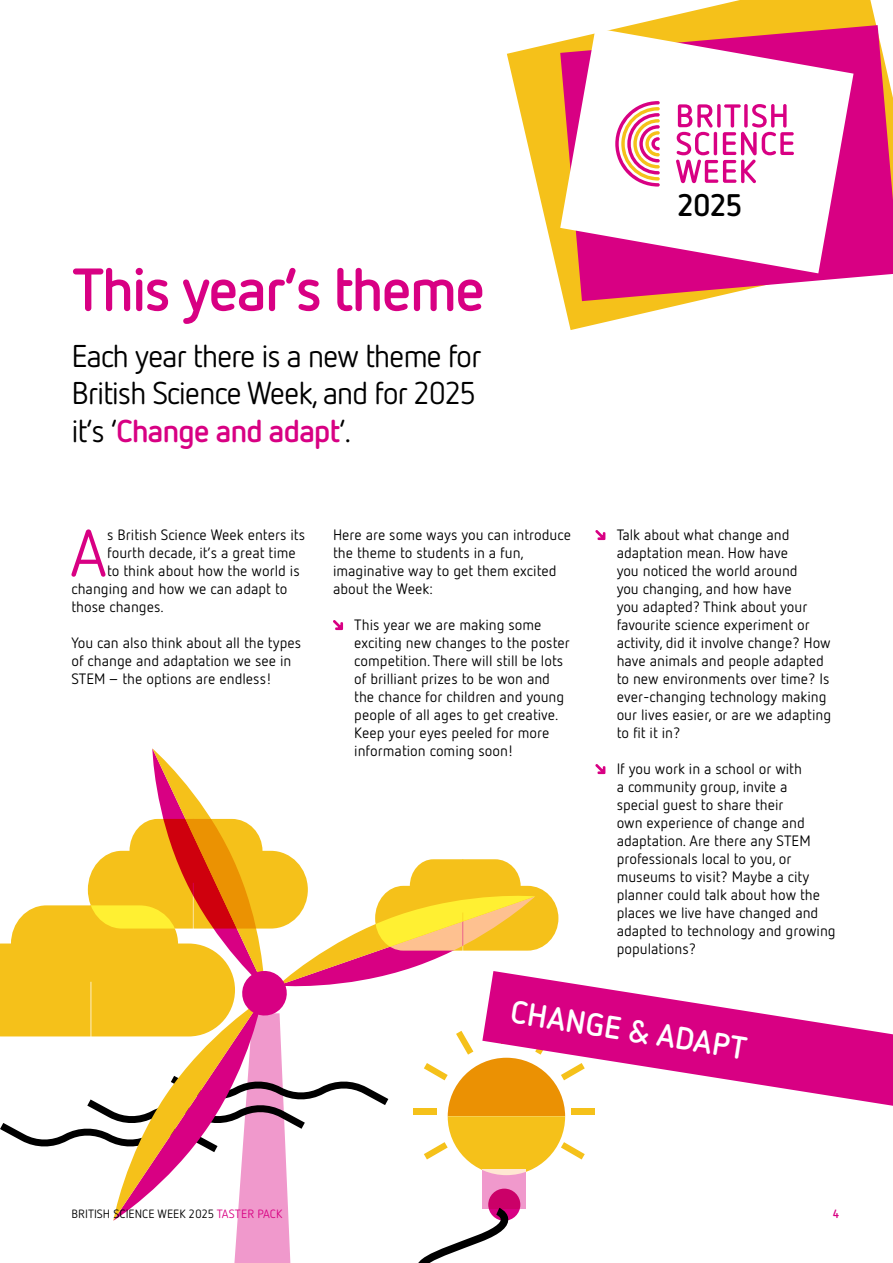
<style>
.page{position:relative;width:893px;height:1263px;background:#fff}
.page>*{position:absolute;margin:0;border:0;box-sizing:border-box;transform-origin:0 0}
.body_text{font:65.7px "Netto OT";color:#d80083}
.intro_title{font:700 60px "Netto OT";letter-spacing:-.04em;color:#d80083}
.t1{font:700 31.8px "Netto OT";color:#fff}
.large_intro{font:31.5px/37.5px "Netto OT";letter-spacing:-.04em;color:#000}
.t2{font:700 31.2px "Netto OT";color:#000}
.bullet_1{font:15px/18px "Netto OT";color:#000}
.body_text-2{font:15px/18px "Netto OT";color:#000}
.t3{font:12px "Netto OT";color:#000}
.t4{font:700 12px "Netto OT";color:#d80083}
.s1{font-weight:700;color:#d80083}
.s2{color:#d80083}
</style>
<div class="page">
<svg style="left:507px;top:0;width:370px;height:330px"></svg>
<svg style="left:560px;top:25px;width:333px;height:276px;fill:#d80083"></svg>
<svg style="left:560px;top:28px;width:293px;height:245px"></svg>
<svg style="left:676px;top:104px;width:118px;height:79px"></svg>
<svg style="left:615px;top:101px;width:45px;height:86px"></svg>
<div style="left:571px;top:1108px;width:24px;height:6px;background:#f5c11a"></div>
<svg style="left:0;top:748px;width:585px;height:515px"></svg>
<svg style="left:482px;top:971px;width:411px;height:135px;fill:#d80083"></svg>
<svg style="left:595px;top:530px;width:11px;height:11px"></svg>
<svg style="left:595px;top:764px;width:11px;height:11px"></svg>
<svg style="left:333px;top:620px;width:11px;height:11px"></svg>
<p class="intro_title" style="left:72px;top:252px;width:415px">This year’s theme</p>
<p class="large_intro" style="left:71px;top:336px;width:412px">Each year there is a new theme for<br>British Science Week, and for 2025 it’s ‘<span class="s1">Change and adapt</span>’.</p>
<p class="body_text" style="left:70px;top:513px;width:39px">A</p>
<p class="body_text-2" style="left:107px;top:525px;width:200px">s British Science Week enters its</p>
<p class="body_text-2" style="left:107px;top:543px;width:190px">fourth decade, it’s a great time</p>
<p class="body_text-2" style="left:107px;top:561px;width:194px">to think about how the world is</p>
<p class="body_text-2" style="left:71px;top:579px;width:218px">changing and how we can adapt to</p>
<p class="body_text-2" style="left:71px;top:597px;width:94px">those changes.</p>
<p class="body_text-2" style="left:71px;top:633px;width:231px">You can also think about all the types of change and adaptation we see in<br>STEM – the options are endless!</p>
<p class="body_text-2" style="left:333px;top:525px;width:240px">Here are some ways you can introduce the theme to students in a fun, imaginative way to get them excited about the Week:</p>
<p class="bullet_1" style="left:354px;top:615px;width:217px">This year we are making some exciting new changes to the poster competition. There will still be lots of brilliant prizes to be won and the chance for children and young people of all ages to get creative.<br>Keep your eyes peeled for more information coming soon!</p>
<h3 class="t2" style="left:678px;top:186px;width:67px">2025</h3>
<p class="bullet_1" style="left:617px;top:525px;width:216px">Talk about what change and adaptation mean. How have<br>you noticed the world around<br>you changing, and how have<br>you adapted? Think about your favourite science experiment or activity, did it involve change? How have animals and people adapted to new environments over time? Is ever-changing technology making our lives easier, or are we adapting to fit it in?</p>
<p class="bullet_1" style="left:617px;top:759px;width:221px">If you work in a school or with<br>a community group, invite a<br>special guest to share their<br>own experience of change and adaptation. Are there any STEM professionals local to you, or museums to visit? Maybe a city planner could talk about how the places we live have changed and adapted to technology and growing populations?</p>
<p class="t3" style="left:72px;top:1206px;width:212px">BRITISH SCIENCE WEEK 2025 <span class="s2">TASTER PACK</span></p>
<p class="t1" style="left:514px;top:991px;width:240px;rotate:9deg">CHANGE &amp; ADAPT</p>
<p class="t4" style="left:833px;top:1206px;width:8px">4</p>
</div>
